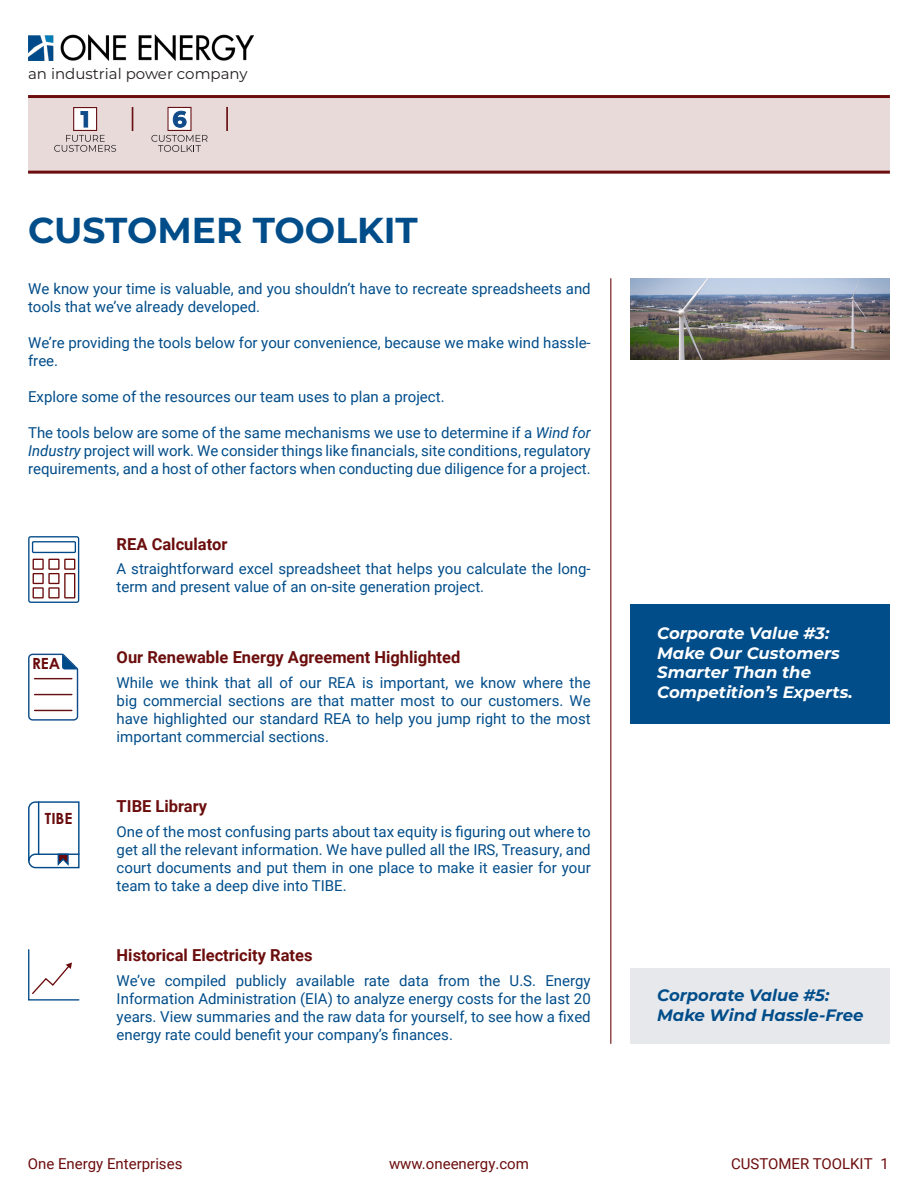
<style>
.page{position:relative;width:918px;height:1188px;background:#fff}
.page>*{position:absolute;margin:0;border:0;box-sizing:border-box;transform-origin:0 0}
.t1{font:700 36px "Montserrat";color:#004d8a}
.t2{font:700 16.5px "Roboto";color:#6c0d0d}
.t3{font:italic 700 16.5px/19.5px "Montserrat";color:#fff}
.t4{font:italic 700 16.5px "Montserrat";color:#004d8a}
.t5{font:700 15.45px "Century Gothic";color:#690b0c}
.t6{font:700 15.3px "Century Gothic";color:#690b0c}
.t7{font:15px/18px "Roboto";color:#004d8a;text-align:justify}
.t8{font:15px "Roboto";color:#6c0d0d}
.t9{font:15px "Montserrat";color:#231f20}
.s1{font-style:italic}
</style>
<div class="page">
<img style="left:28px;top:35px;width:226px;height:26px">
<div style="left:28px;top:97px;width:862px;height:75px;background:#e9dada"></div>
<svg style="left:132px;top:107px;width:1px;height:24px"></svg>
<svg style="left:54px;top:107px;width:62px;height:45px"></svg>
<hr style="left:28px;top:95px;width:862px;height:3px;background:#6c0d0d">
<hr style="left:28px;top:171px;width:862px;height:3px;background:#6c0d0d">
<hr style="left:610px;top:278px;width:2px;height:766px;background:#6c0d0d">
<div style="left:631px;top:604px;width:259px;height:120px;background:#004d8a"></div>
<div style="left:631px;top:968px;width:259px;height:76px;background:#e7e8ec"></div>
<hr style="left:226px;top:107px;width:2px;height:24px;background:#681115">
<svg style="left:151px;top:107px;width:57px;height:45px"></svg>
<img style="left:631px;top:278px;width:259px;height:81px">
<svg style="left:28px;top:536px;width:51px;height:67px"></svg>
<svg style="left:28px;top:654px;width:50px;height:67px"></svg>
<hr style="left:35px;top:694px;width:37px;height:1px;background:#681011">
<hr style="left:35px;top:678px;width:37px;height:1px;background:#681011">
<hr style="left:35px;top:710px;width:37px;height:1px;background:#681011">
<svg style="left:28px;top:801px;width:52px;height:67px"></svg>
<svg style="left:28px;top:949px;width:52px;height:52px"></svg>
<p class="t9" style="left:28px;top:63px;width:221px">an industrial power company</p>
<p class="t1" style="left:28px;top:204px;width:391px">CUSTOMER TOOLKIT</p>
<p class="t7" style="left:28px;top:279px;width:564px">We know your time is valuable, and you shouldn’t have to recreate spreadsheets and tools that we’ve already developed.</p>
<p class="t7" style="left:28px;top:333px;width:564px">We’re providing the tools below for your convenience, because we make wind hassle&shy;free.</p>
<p class="t7" style="left:28px;top:387px;width:418px">Explore some of the resources our team uses to plan a project.</p>
<p class="t7" style="left:28px;top:423px;width:564px">The tools below are some of the same mechanisms we use to determine if a <span class="s1">Wind for Industry</span> project will work. We consider things like financials, site conditions, regulatory requirements, and a host of other factors when conducting due diligence for a project.</p>
<p class="t6" style="left:32px;top:652px;width:30px">REA</p>
<p class="t5" style="left:45px;top:807px;width:29px">TIBE</p>
<p class="t2" style="left:117px;top:532px;width:112px">REA Calculator</p>
<p class="t7" style="left:117px;top:560px;width:476px">A straightforward excel spreadsheet that helps you calculate the long&shy;term and present value of an on-site generation project.</p>
<p class="t2" style="left:117px;top:646px;width:345px">Our Renewable Energy Agreement Highlighted</p>
<p class="t7" style="left:117px;top:673px;width:476px">While we think that all of our REA is important, we know where the big commercial sections are that matter most to our customers. We have highlighted our standard REA to help you jump right to the most important commercial sections.</p>
<p class="t2" style="left:117px;top:795px;width:92px">TIBE Library</p>
<p class="t7" style="left:117px;top:822px;width:476px">One of the most confusing parts about tax equity is figuring out where to get all the relevant information. We have pulled all the IRS, Treasury, and court documents and put them in one place to make it easier for your team to take a deep dive into TIBE.</p>
<p class="t2" style="left:117px;top:944px;width:197px">Historical Electricity Rates</p>
<p class="t7" style="left:117px;top:971px;width:476px">We’ve compiled publicly available rate data from the U.S. Energy Information Administration (EIA) to analyze energy costs for the last 20 years. View summaries and the raw data for yourself, to see how a fixed energy rate could benefit your company’s finances.</p>
<p class="t3" style="left:657px;top:623px;width:174px">Corporate Value #3:</p>
<p class="t3" style="left:657px;top:643px;width:197px">Make Our Customers<br>Smarter Than the<br>Competition’s Experts.</p>
<p class="t4" style="left:657px;top:983px;width:174px">Corporate Value #5:</p>
<p class="t4" style="left:657px;top:1003px;width:208px">Make Wind Hassle-Free</p>
<p class="t8" style="left:28px;top:1153px;width:156px">One Energy Enterprises</p>
<p class="t8" style="left:389px;top:1153px;width:141px">www.oneenergy.com</p>
<p class="t8" style="left:731px;top:1153px;width:159px">CUSTOMER TOOLKIT 1</p>
</div>
